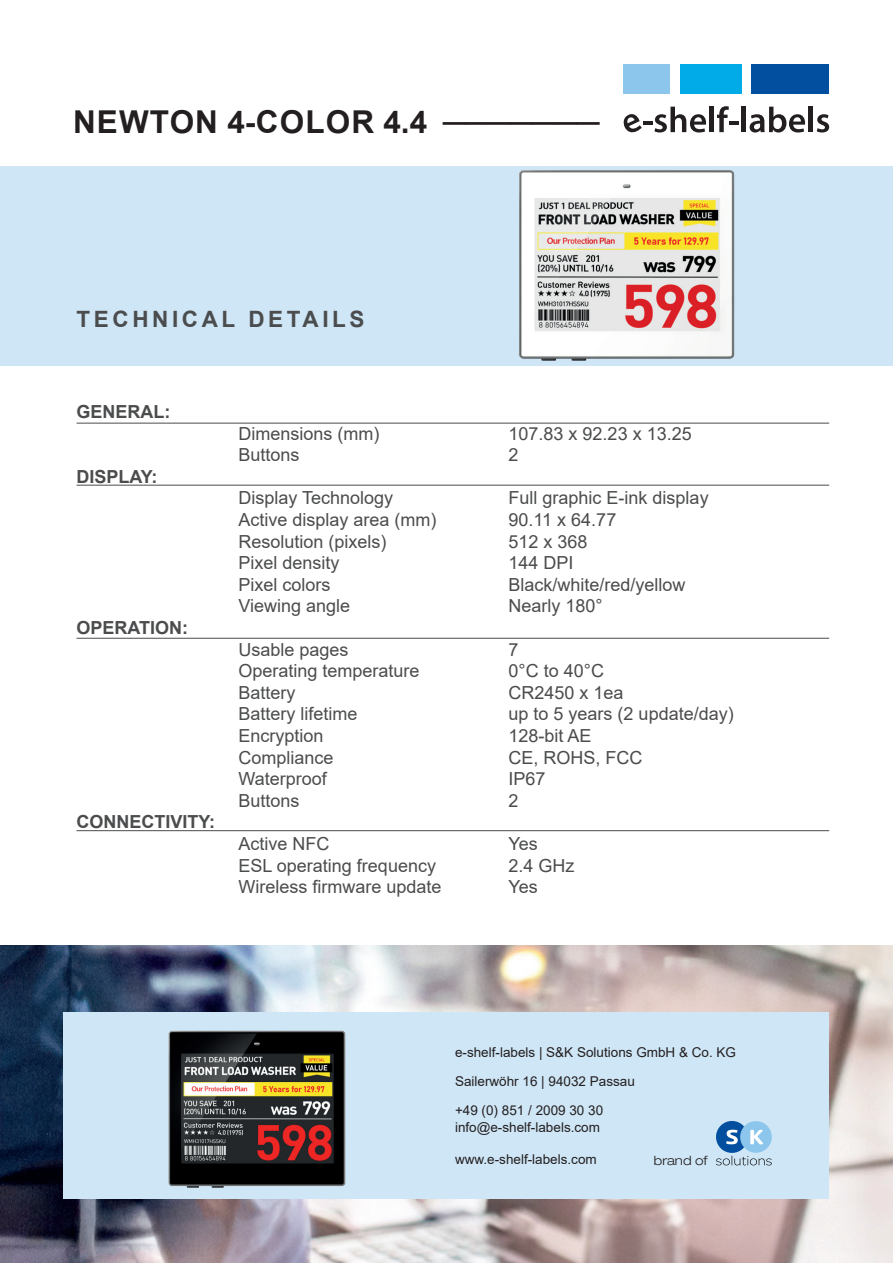
<style>
.page{position:relative;width:893px;height:1263px;background:#fff}
.page>*{position:absolute;margin:0;border:0;box-sizing:border-box;transform-origin:0 0}
.t1{font:700 31.5px "Arial";letter-spacing:.035em;color:#231f20}
.t2{font:700 22.5px "Arial";letter-spacing:.16em;color:#4b4c4d}
.t3{font:18px "Arial";color:#4b4c4d}
.t4{font:700 18px "Arial";color:#4b4c4d}
.t5{font:13.5px/29px "Arial";color:#231f20}
.t6{font:300 expanded 12.75px "Helvetica Neue LT Std";color:#231f20}
</style>
<div class="page">
<div style="left:624px;top:64px;width:46px;height:29px;background:#8cc6ec"></div>
<div style="left:680px;top:64px;width:62px;height:29px;background:#00abe7"></div>
<div style="left:752px;top:64px;width:77px;height:29px;background:#014f9e"></div>
<hr style="left:710px;top:107px;width:4px;height:25px;background:#231f20">
<svg style="left:717px;top:106px;width:21px;height:26px"></svg>
<hr style="left:742px;top:107px;width:4px;height:25px;background:#231f20">
<svg style="left:750px;top:107px;width:55px;height:26px"></svg>
<hr style="left:809px;top:107px;width:4px;height:25px;background:#231f20">
<svg style="left:817px;top:114px;width:12px;height:18px"></svg>
<svg style="left:623px;top:107px;width:83px;height:26px"></svg>
<div style="left:0;top:166px;width:893px;height:200px;background:#cfe6f6"></div>
<hr style="left:77px;top:423px;width:752px;height:1px;background:#4b4c4d">
<hr style="left:77px;top:485px;width:752px;height:1px;background:#4b4c4d">
<hr style="left:77px;top:638px;width:752px;height:1px;background:#4b4c4d">
<hr style="left:77px;top:830px;width:752px;height:1px;background:#4b4c4d">
<img style="left:0;top:946px;width:893px;height:317px">
<div style="left:64px;top:1013px;width:765px;height:186px;background:#cfe6f6"></div>
<img style="left:519px;top:170px;width:216px;height:191px">
<svg style="left:716px;top:1121px;width:56px;height:44px"></svg>
<img style="left:168px;top:1030px;width:178px;height:158px">
<h1 class="t1" style="left:73px;top:100px;width:514px">NEWTON 4-COLOR 4.4─ ───────</h1>
<p class="t2" style="left:77px;top:303px;width:290px">TECHNICAL DETAILS</p>
<p class="t4" style="left:77px;top:399px;width:95px">GENERAL:</p>
<p class="t4" style="left:77px;top:464px;width:83px">DISPLAY:</p>
<p class="t4" style="left:77px;top:615px;width:113px">OPERATION:</p>
<p class="t4" style="left:77px;top:809px;width:140px">CONNECTIVITY:</p>
<p class="t3" style="left:239px;top:421px;width:142px">Dimensions (mm)</p>
<p class="t3" style="left:509px;top:421px;width:185px">107.83 x 92.23 x 13.25</p>
<p class="t3" style="left:239px;top:442px;width:63px">Buttons</p>
<p class="t3" style="left:509px;top:442px;width:12px">2</p>
<p class="t3" style="left:239px;top:486px;width:156px">Display Technology</p>
<p class="t3" style="left:509px;top:486px;width:202px">Full graphic E-ink display</p>
<p class="t3" style="left:239px;top:507px;width:200px">Active display area (mm)</p>
<p class="t3" style="left:509px;top:507px;width:109px">90.11 x 64.77</p>
<p class="t3" style="left:239px;top:529px;width:150px">Resolution (pixels)</p>
<p class="t3" style="left:509px;top:529px;width:81px">512 x 368</p>
<p class="t3" style="left:239px;top:550px;width:103px">Pixel density</p>
<p class="t3" style="left:509px;top:550px;width:67px">144 DPI</p>
<p class="t3" style="left:239px;top:572px;width:94px">Pixel colors</p>
<p class="t3" style="left:509px;top:572px;width:179px">Black/white/red/yellow</p>
<p class="t3" style="left:239px;top:594px;width:113px">Viewing angle</p>
<p class="t3" style="left:509px;top:594px;width:96px">Nearly 180°</p>
<p class="t3" style="left:239px;top:637px;width:112px">Usable pages</p>
<p class="t3" style="left:509px;top:637px;width:12px">7</p>
<p class="t3" style="left:239px;top:658px;width:183px">Operating temperature</p>
<p class="t3" style="left:509px;top:658px;width:97px">0°C to 40°C</p>
<p class="t3" style="left:239px;top:680px;width:59px">Battery</p>
<p class="t3" style="left:509px;top:680px;width:117px">CR2450 x 1ea</p>
<p class="t3" style="left:239px;top:702px;width:121px">Battery lifetime</p>
<p class="t3" style="left:509px;top:702px;width:227px">up to 5 years (2 update/day)</p>
<p class="t3" style="left:239px;top:723px;width:87px">Encryption</p>
<p class="t3" style="left:509px;top:723px;width:85px">128-bit AE</p>
<p class="t3" style="left:239px;top:745px;width:97px">Compliance</p>
<p class="t3" style="left:509px;top:745px;width:136px">CE, ROHS, FCC</p>
<p class="t3" style="left:239px;top:766px;width:90px">Waterproof</p>
<p class="t3" style="left:509px;top:766px;width:39px">IP67</p>
<p class="t3" style="left:239px;top:788px;width:63px">Buttons</p>
<p class="t3" style="left:509px;top:788px;width:12px">2</p>
<p class="t3" style="left:239px;top:831px;width:93px">Active NFC</p>
<p class="t3" style="left:509px;top:831px;width:31px">Yes</p>
<p class="t3" style="left:239px;top:853px;width:199px">ESL operating frequency</p>
<p class="t3" style="left:509px;top:853px;width:68px">2.4 GHz</p>
<p class="t3" style="left:239px;top:874px;width:205px">Wireless firmware update</p>
<p class="t3" style="left:509px;top:874px;width:31px">Yes</p>
<p class="t5" style="left:455px;top:1038px;width:283px">e-shelf-labels | S&amp;K Solutions GmbH &amp; Co. KG<br>Sailerwöhr 16 | 94032 Passau<br>+49 (0) 851 / 2009 30 30</p>
<p class="t5" style="left:455px;top:1112px;width:146px">info@e-shelf-labels.com</p>
<p class="t5" style="left:455px;top:1145px;width:143px">www.e-shelf-labels.com</p>
<p class="t6" style="left:654px;top:1153px;width:55px">brand of</p>
</div>
